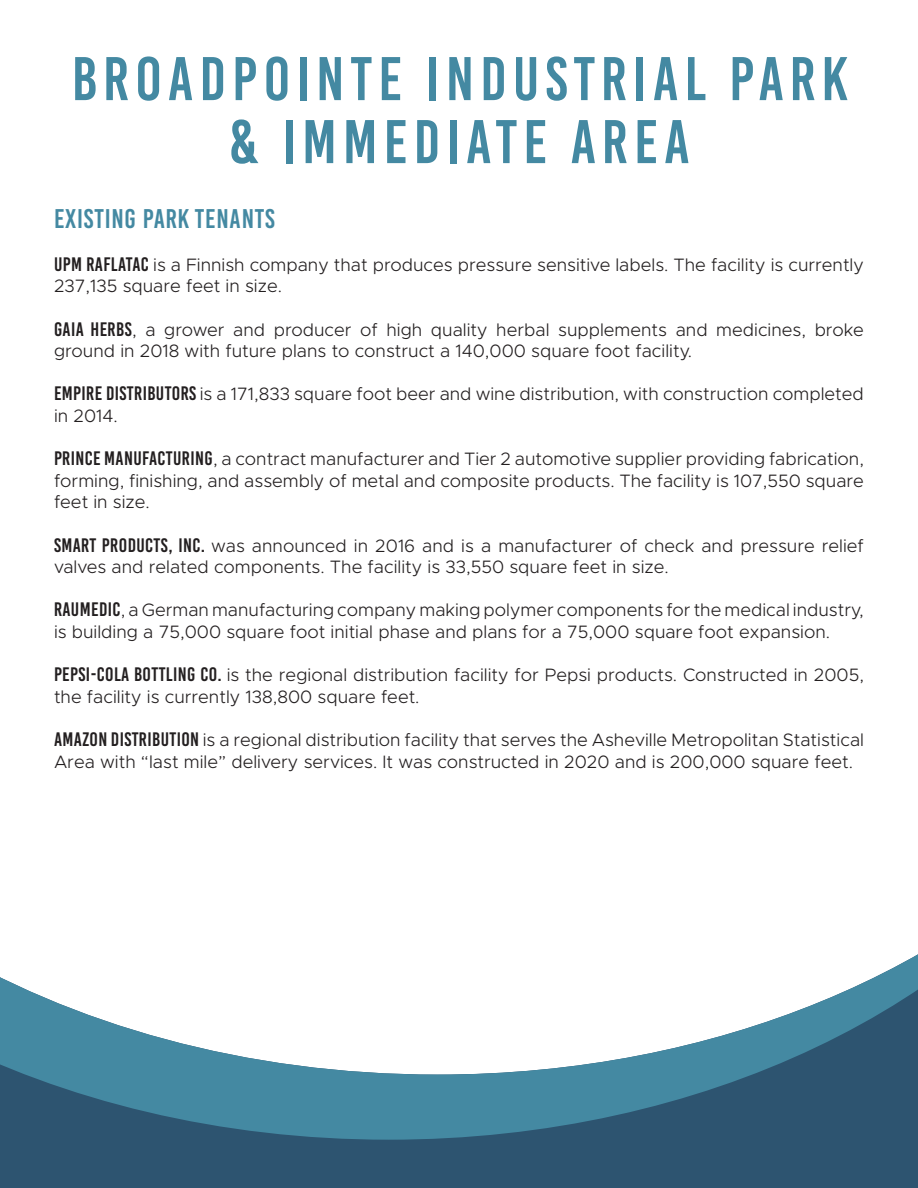
<style>
.page{position:relative;width:918px;height:1188px;background:#fff}
.page>*{position:absolute;margin:0;border:0;box-sizing:border-box;transform-origin:0 0}
.t1{font:61.5px "Bebas Kai";letter-spacing:.1em;color:#4489a2}
.t2{font:27px "Bebas Kai";letter-spacing:.03em;color:#4489a2}
.t3{font:300 18px/21.6px "Metropolis";color:#231f20}
.s1{font-family:"Bebas Kai";font-weight:400;font-size:19.5px}
</style>
<div class="page">
<div style="left:0;top:1140px;width:918px;height:48px;background:#2d5470"></div>
<svg style="left:0;top:954px;width:918px;height:186px"></svg>
<p class="t1" style="left:72px;top:46px;width:778px">BROADPOINTE INDUSTRIAL PARK</p>
<p class="t1" style="left:229px;top:109px;width:462px">&amp; IMMEDIATE AREA</p>
<p class="t2" style="left:54px;top:204px;width:222px">EXISTING PARK TENANTS</p>
<p class="t3" style="left:54px;top:254px;width:812px"><span class="s1">UPM RAFLATAC</span> is a Finnish company that produces pressure sensitive labels. The facility is currently<br>237,135 square feet in size.</p>
<p class="t3" style="left:54px;top:319px;width:811px"><span class="s1">GAIA HERBS</span>, a grower and producer of high quality herbal supplements and medicines, broke ground in 2018 with future plans to construct a 140,000 square foot facility.</p>
<p class="t3" style="left:54px;top:383px;width:811px"><span class="s1">EMPIRE DISTRIBUTORS</span> is a 171,833 square foot beer and wine distribution, with construction completed in 2014.</p>
<p class="t3" style="left:54px;top:448px;width:812px;text-align:justify"><span class="s1">PRINCE MANUFACTURING</span>, a contract manufacturer and Tier 2 automotive supplier providing fabrication, forming, finishing, and assembly of metal and composite products. The facility is 107,550 square feet in size.</p>
<p class="t3" style="left:54px;top:535px;width:811px"><span class="s1">SMART PRODUCTS, INC.</span> was announced in 2016 and is a manufacturer of check and pressure relief valves and related components. The facility is 33,550 square feet in size.</p>
<p class="t3" style="left:54px;top:599px;width:811px"><span class="s1">RAUMEDIC</span>, a German manufacturing company making polymer components for the medical industry, is building a 75,000 square foot initial phase and plans for a 75,000 square foot expansion.</p>
<p class="t3" style="left:54px;top:664px;width:812px"><span class="s1">PEPSI-COLA BOTTLING CO.</span> is the regional distribution facility for Pepsi products. Constructed in 2005, the facility is currently 138,800 square feet.</p>
<p class="t3" style="left:54px;top:729px;width:812px"><span class="s1">AMAZON DISTRIBUTION</span> is a regional distribution facility that serves the Asheville Metropolitan Statistical<br>Area with “last mile” delivery services. It was constructed in 2020 and is 200,000 square feet.</p>
</div>
